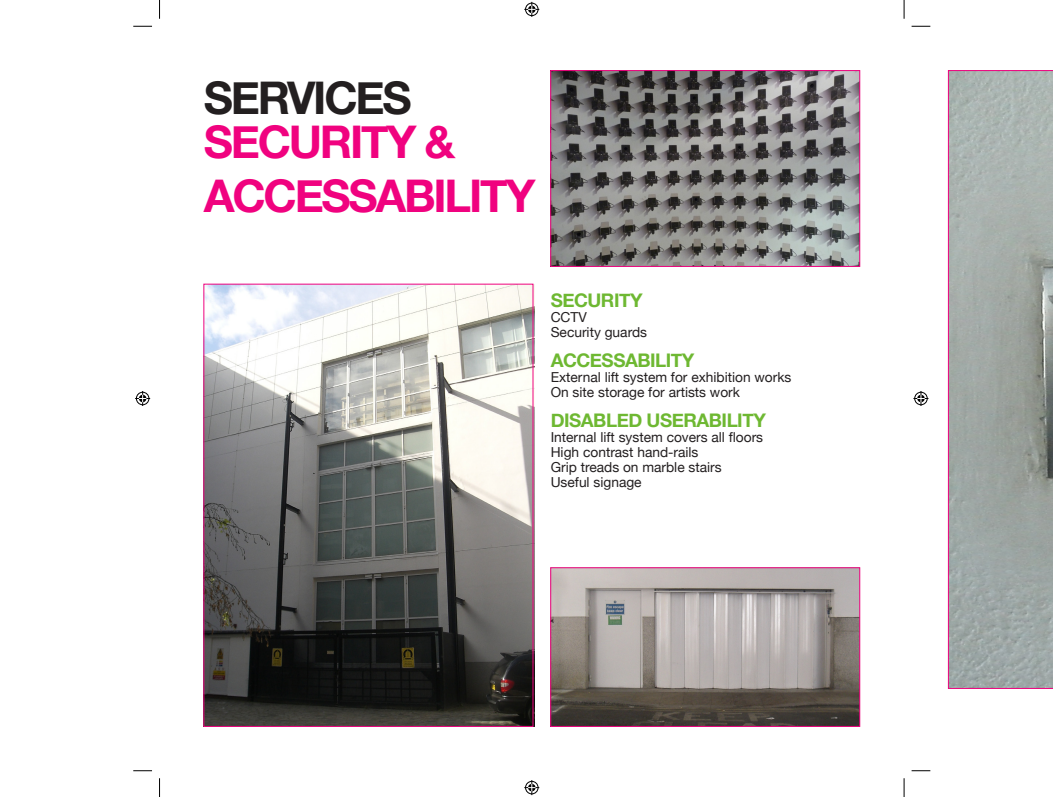
<style>
.page{position:relative;width:1053px;height:797px;background:#fff}
.page>*{position:absolute;margin:0;border:0;box-sizing:border-box;transform-origin:0 0}
.t1{font:700 45px/54px "Helvetica Neue";letter-spacing:-.05em;color:#f0027f}
.t2{font:700 45px "Helvetica Neue";letter-spacing:-.05em;color:#231f20}
.Text{font:700 18.75px "Helvetica Neue";letter-spacing:-.025em;color:#6eb832}
.Text-2{font:13.75px "Helvetica Neue";color:#231f20}
</style>
<div class="page">
<svg style="left:948px;top:70px;width:104px;height:618px;background:#a69da3"></svg>
<img style="left:206px;top:284px;width:328px;height:442px">
<img style="left:552px;top:569px;width:306px;height:155px">
<div style="left:550px;top:567px;width:310px;height:159px;border:1px solid #f0027f"></div>
<img style="left:552px;top:72px;width:306px;height:193px">
<div style="left:550px;top:70px;width:310px;height:197px;border:1px solid #f0027f"></div>
<svg style="left:133px;top:25px;width:19px;height:2px"></svg>
<svg style="left:911px;top:25px;width:19px;height:2px"></svg>
<svg style="left:133px;top:770px;width:19px;height:1px"></svg>
<svg style="left:911px;top:770px;width:19px;height:1px"></svg>
<svg style="left:159px;top:0;width:1px;height:19px"></svg>
<svg style="left:159px;top:778px;width:1px;height:19px"></svg>
<svg style="left:903px;top:0;width:1px;height:19px"></svg>
<svg style="left:903px;top:778px;width:1px;height:19px"></svg>
<svg style="left:524px;top:2px;width:15px;height:15px"></svg>
<svg style="left:524px;top:780px;width:15px;height:15px"></svg>
<svg style="left:135px;top:391px;width:15px;height:15px"></svg>
<svg style="left:913px;top:391px;width:15px;height:15px"></svg>
<p class="t2" style="left:204px;top:71px;width:209px">SERVICES</p>
<p class="t1" style="left:204px;top:114px;width:333px">SECURITY &amp;<br>ACCESSABILITY</p>
<p class="Text" style="left:550px;top:288px;width:93px">SECURITY</p>
<p class="Text-2" style="left:550px;top:309px;width:38px">CCTV</p>
<p class="Text-2" style="left:550px;top:324px;width:98px">Security guards</p>
<p class="Text" style="left:550px;top:348px;width:145px">ACCESSABILITY</p>
<p class="Text-2" style="left:550px;top:369px;width:242px">External lift system for exhibition works</p>
<p class="Text-2" style="left:550px;top:384px;width:191px">On site storage for artists work</p>
<p class="Text" style="left:550px;top:408px;width:217px">DISABLED USERABILITY</p>
<p class="Text-2" style="left:550px;top:429px;width:214px">Internal lift system covers all floors</p>
<p class="Text-2" style="left:550px;top:444px;width:149px">High contrast hand-rails</p>
<p class="Text-2" style="left:550px;top:459px;width:172px">Grip treads on marble stairs</p>
<p class="Text-2" style="left:550px;top:474px;width:92px">Useful signage</p>
</div>
